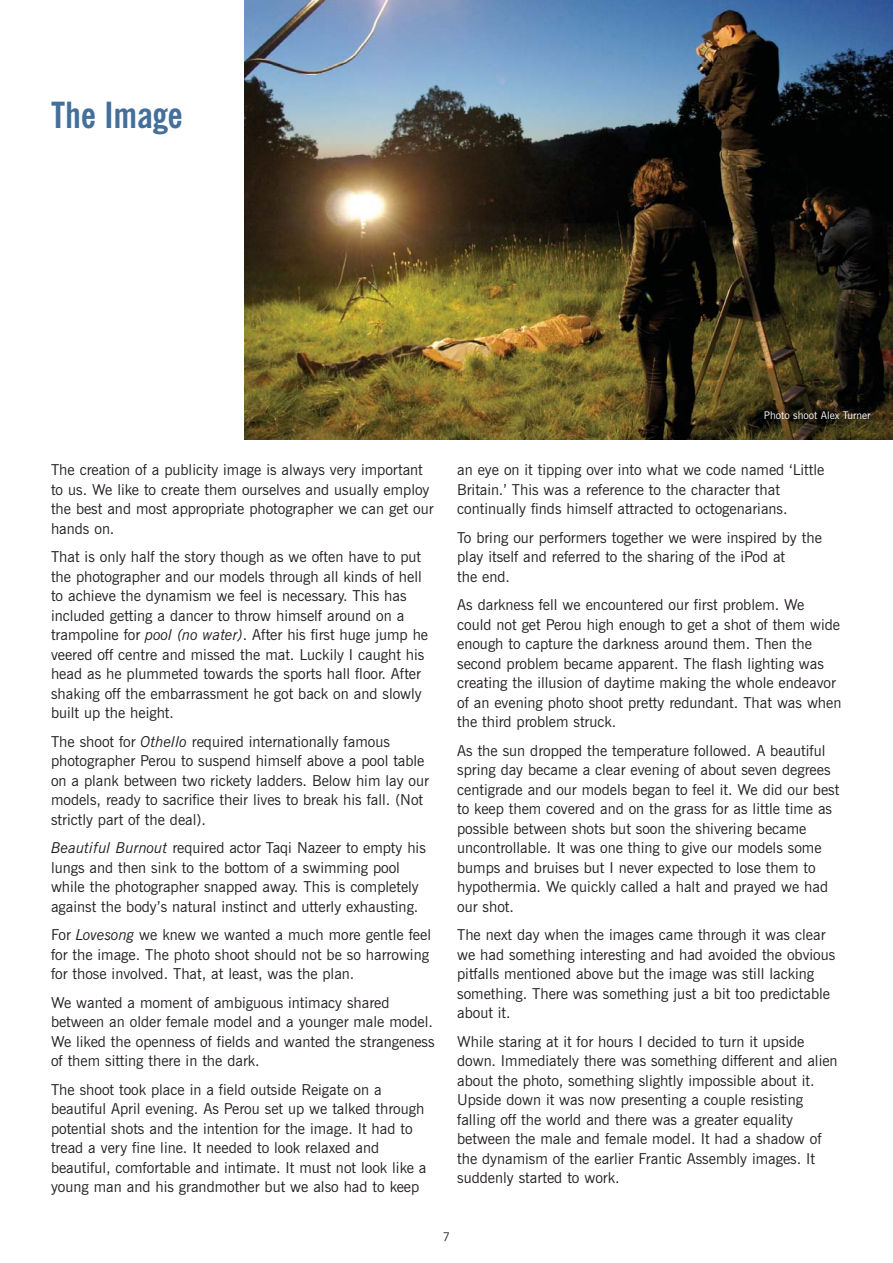
<style>
.page{position:relative;width:893px;height:1263px;background:#fff}
.page>*{position:absolute;margin:0;border:0;box-sizing:border-box;transform-origin:0 0}
.t1{font:700 condensed 36px "News Gothic BT";color:#436f9a}
.t2{font:15px/19.5px "News Gothic BT";color:#231f20}
.t3{font:12px "News Gothic BT";color:#231f20}
.t4{font:10.5px "News Gothic BT";color:#fff}
.s1{font-style:italic}
</style>
<div class="page">
<img style="left:245px;top:0;width:647px;height:440px">
<h1 class="t1" style="left:51px;top:102px;width:133px">The Image</h1>
<p class="t4" style="left:764px;top:412px;width:108px">Photo shoot Alex Turner</p>
<p class="t2" style="left:51px;top:462px;width:384px">The creation of a publicity image is always very important to us. We like to create them ourselves and usually employ the best and most appropriate photographer we can get our hands on.</p>
<p class="t2" style="left:51px;top:549px;width:379px">That is only half the story though as we often have to put the photographer and our models through all kinds of hell to achieve the dynamism we feel is necessary. This has included getting a dancer to throw himself around on a trampoline for <span class="s1">pool (no water)</span>. After his first huge jump he veered off centre and missed the mat. Luckily I caught his head as he plummeted towards the sports hall floor. After shaking off the embarrassment he got back on and slowly built up the height.</p>
<p class="t2" style="left:51px;top:733px;width:379px">The shoot for <span class="s1">Othello</span> required internationally famous photographer Perou to suspend himself above a pool table on a plank between two rickety ladders. Below him lay our models, ready to sacrifice their lives to break his fall. (Not strictly part of the deal).</p>
<p class="t2" style="left:51px;top:840px;width:376px"><span class="s1">Beautiful Burnout</span> required actor Taqi Nazeer to empty his lungs and then sink to the bottom of a swimming pool while the photographer snapped away. This is completely against the body’s natural instinct and utterly exhausting.</p>
<p class="t2" style="left:51px;top:927px;width:382px">For <span class="s1">Lovesong</span> we knew we wanted a much more gentle feel for the image. The photo shoot should not be so harrowing for those involved. That, at least, was the plan.</p>
<p class="t2" style="left:51px;top:994px;width:385px">We wanted a moment of ambiguous intimacy shared between an older female model and a younger male model.<br>We liked the openness of fields and wanted the strangeness of them sitting there in the dark.</p>
<p class="t2" style="left:51px;top:1081px;width:377px">The shoot took place in a field outside Reigate on a beautiful April evening. As Perou set up we talked through potential shots and the intention for the image. It had to tread a very fine line. It needed to look relaxed and beautiful, comfortable and intimate. It must not look like a young man and his grandmother but we also had to keep</p>
<p class="t2" style="left:457px;top:462px;width:369px">an eye on it tipping over into what we code named ‘Little<br>Britain.’ This was a reference to the character that continually finds himself attracted to octogenarians.</p>
<p class="t2" style="left:457px;top:529px;width:366px">To bring our performers together we were inspired by the play itself and referred to the sharing of the iPod at<br>the end.</p>
<p class="t2" style="left:457px;top:597px;width:386px">As darkness fell we encountered our first problem. We could not get Perou high enough to get a shot of them wide enough to capture the darkness around them. Then the second problem became apparent. The flash lighting was creating the illusion of daytime making the whole endeavor of an evening photo shoot pretty redundant. That was when the third problem struck.</p>
<p class="t2" style="left:457px;top:742px;width:384px">As the sun dropped the temperature followed. A beautiful spring day became a clear evening of about seven degrees centigrade and our models began to feel it. We did our best to keep them covered and on the grass for as little time as possible between shots but soon the shivering became uncontrollable. It was one thing to give our models some bumps and bruises but I never expected to lose them to hypothermia. We quickly called a halt and prayed we had our shot.</p>
<p class="t2" style="left:457px;top:927px;width:380px">The next day when the images came through it was clear we had something interesting and had avoided the obvious pitfalls mentioned above but the image was still lacking something. There was something just a bit too predictable about it.</p>
<p class="t2" style="left:457px;top:1033px;width:382px">While staring at it for hours I decided to turn it upside down. Immediately there was something different and alien about the photo, something slightly impossible about it.<br>Upside down it was now presenting a couple resisting falling off the world and there was a greater equality between the male and female model. It had a shadow of the dynamism of the earlier Frantic Assembly images. It suddenly started to work.</p>
<p class="t3" style="left:443px;top:1232px;width:9px">7</p>
</div>
